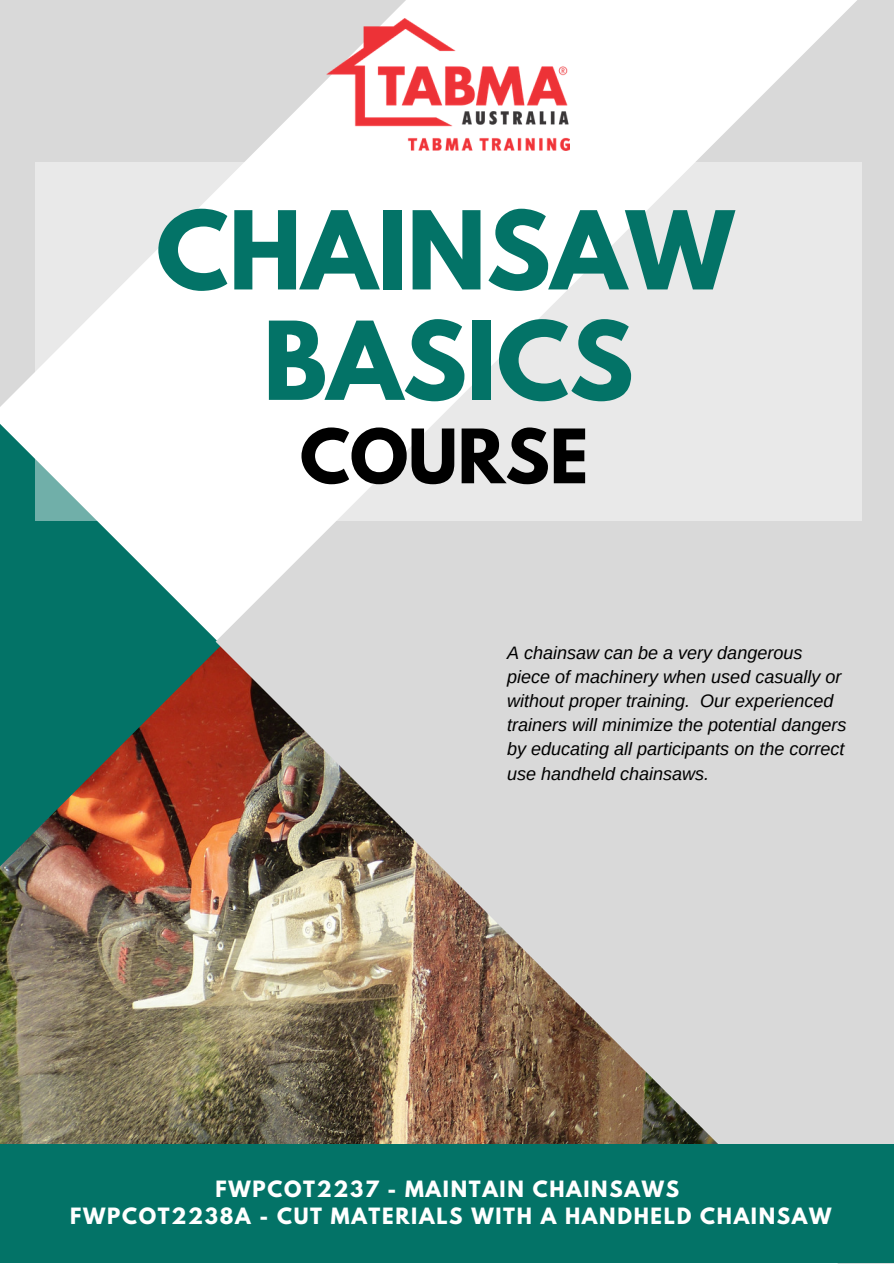
<style>
.page{position:relative;width:894px;height:1264px;background:#fff}
.page>*{position:absolute;margin:0;border:0;box-sizing:border-box;transform-origin:0 0}
.t1{font:700 96.15px/110.4px "League Spartan";color:#037367;text-align:center}
.t2{font:700 66.3px "League Spartan";color:#000}
.t3{font:700 19.95px/27.5px "League Spartan";letter-spacing:.085em;color:#fff;text-align:center}
.t4{font:italic 18px/24.2px "Arimo";color:#000}
</style>
<div class="page">
<img style="left:0;top:938px;width:215px;height:206px">
<img style="left:0;top:424px;width:215px;height:514px">
<img style="left:215px;top:0;width:678px;height:1263px">
<div style="left:0;top:1144px;width:893px;height:118px;background:#037367"></div>
<svg style="left:0;top:0;width:406px;height:407px;background:#dcdcdc"></svg>
<svg style="left:36px;top:163px;width:825px;height:357px"></svg>
<img style="left:326px;top:18px;width:243px;height:132px">
<h1 class="t1" style="left:156px;top:208px;width:579px">CHAINSAW<br>BASICS</h1>
<h2 class="t2" style="left:300px;top:423px;width:290px">COURSE</h2>
<p class="t4" style="left:507px;top:640px;width:341px">A chainsaw can be a very dangerous piece of machinery when used casually or without proper training. Our experienced trainers will minimize the potential dangers by educating all participants on the correct use handheld chainsaws.</p>
<p class="t3" style="left:70px;top:1177px;width:762px">FWPCOT2237 - MAINTAIN CHAINSAWS<br>FWPCOT2238A - CUT MATERIALS WITH A HANDHELD CHAINSAW</p>
</div>
